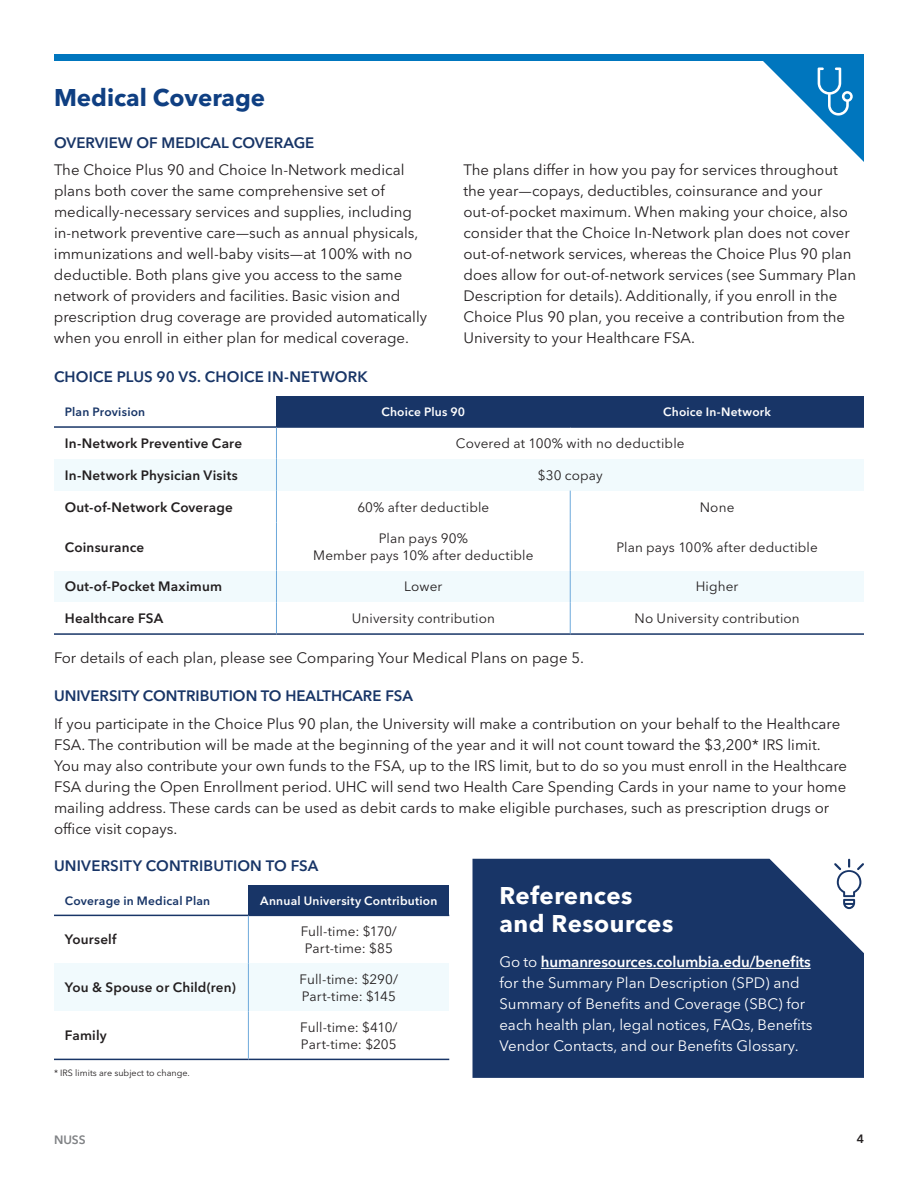
<style>
.page{position:relative;width:918px;height:1188px;background:#fff}
.page>*{position:absolute;margin:0;border:0;box-sizing:border-box;transform-origin:0 0}
.t1{font:700 24px/28.5px "Avenir Next LT Pro";letter-spacing:.02em;color:#fff}
.t2{font:700 24px "Avenir Next LT Pro";color:#0f3f82}
.t3{font:15px/21px "Avenir Next LT Pro";color:#231f20}
.t4{font:15px/21px "Avenir Next LT Pro";color:#fff}
.t5{font:600 15px "Avenir Next LT Pro";color:#183567}
.t6{font:13.5px/16.2px "Avenir Next LT Pro";letter-spacing:.01em;color:#231f20;text-align:center}
.t7{font:600 13.5px "Avenir Next LT Pro";letter-spacing:.015em;color:#231f20}
.t8{font:600 12px "Avenir Next LT Pro";letter-spacing:.02em;color:#fff}
.t9{font:600 12px "Avenir Next LT Pro";letter-spacing:.02em;color:#183567}
.t10{font:600 12px "Avenir Next LT Pro";color:#808285}
.t11{font:600 12px "Avenir Next LT Pro";color:#231f20}
.t12{font:9px "Avenir Next LT Pro";color:#231f20}
.s1{font-weight:600}
</style>
<div class="page">
<div style="left:472px;top:859px;width:392px;height:219px;background:#183567"></div>
<hr style="left:541px;top:968px;width:270px;height:1px;background:#fff">
<svg style="left:834px;top:859px;width:30px;height:50px"></svg>
<div style="left:276px;top:396px;width:294px;height:31px;background:#183567"></div>
<div style="left:570px;top:396px;width:294px;height:31px;background:#183567"></div>
<div style="left:54px;top:459px;width:222px;height:32px;background:#f1fafd"></div>
<div style="left:276px;top:459px;width:588px;height:32px;background:#f1fafd"></div>
<div style="left:54px;top:570px;width:222px;height:32px;background:#f1fafd"></div>
<div style="left:276px;top:570px;width:294px;height:32px;background:#f1fafd"></div>
<div style="left:570px;top:570px;width:294px;height:32px;background:#f1fafd"></div>
<hr style="left:54px;top:633px;width:222px;height:2px;background:#183567">
<hr style="left:276px;top:633px;width:294px;height:2px;background:#183567">
<hr style="left:570px;top:633px;width:294px;height:2px;background:#183567">
<hr style="left:54px;top:426px;width:222px;height:2px;background:#183567">
<hr style="left:276px;top:426px;width:294px;height:2px;background:#183567">
<hr style="left:570px;top:426px;width:294px;height:2px;background:#183567">
<hr style="left:276px;top:428px;width:1px;height:31px;background:#6da9db">
<hr style="left:276px;top:459px;width:1px;height:32px;background:#6da9db">
<hr style="left:276px;top:491px;width:1px;height:31px;background:#6da9db">
<hr style="left:570px;top:491px;width:1px;height:31px;background:#6da9db">
<hr style="left:276px;top:522px;width:1px;height:48px;background:#6da9db">
<hr style="left:570px;top:522px;width:1px;height:48px;background:#6da9db">
<hr style="left:276px;top:570px;width:1px;height:32px;background:#6da9db">
<hr style="left:570px;top:570px;width:1px;height:32px;background:#6da9db">
<hr style="left:276px;top:602px;width:1px;height:31px;background:#6da9db">
<hr style="left:570px;top:602px;width:1px;height:31px;background:#6da9db">
<div style="left:248px;top:885px;width:201px;height:30px;background:#183567"></div>
<div style="left:54px;top:963px;width:194px;height:48px;background:#f1fafd"></div>
<div style="left:248px;top:963px;width:201px;height:48px;background:#f1fafd"></div>
<hr style="left:54px;top:1059px;width:194px;height:1px;background:#183567">
<hr style="left:248px;top:1059px;width:201px;height:1px;background:#183567">
<hr style="left:54px;top:915px;width:194px;height:1px;background:#183567">
<hr style="left:248px;top:915px;width:201px;height:1px;background:#183567">
<hr style="left:248px;top:916px;width:1px;height:47px;background:#6da9db">
<hr style="left:248px;top:963px;width:1px;height:48px;background:#6da9db">
<hr style="left:248px;top:1011px;width:1px;height:48px;background:#6da9db">
<div style="left:54px;top:54px;width:810px;height:7px;background:#0076be"></div>
<svg style="left:763px;top:61px;width:101px;height:101px"></svg>
<h1 class="t2" style="left:54px;top:83px;width:213px">Medical Coverage</h1>
<p class="t5" style="left:54px;top:133px;width:262px">OVERVIEW OF MEDICAL COVERAGE</p>
<p class="t3" style="left:54px;top:160px;width:375px">The Choice Plus 90 and Choice In-Network medical plans both cover the same comprehensive set of medically-necessary services and supplies, including in-network preventive care—such as annual physicals, immunizations and well-baby visits—at 100% with no deductible. Both plans give you access to the same network of providers and facilities. Basic vision and prescription drug coverage are provided automatically when you enroll in either plan for medical coverage.</p>
<p class="t3" style="left:463px;top:160px;width:394px">The plans differ in how you pay for services throughout the year—copays, deductibles, coinsurance and your out-of-pocket maximum. When making your choice, also consider that the Choice In-Network plan does not cover out-of-network services, whereas the Choice Plus 90 plan does allow for out-of-network services (see Summary Plan Description for details). Additionally, if you enroll in the Choice Plus 90 plan, you receive a contribution from the University to your Healthcare FSA.</p>
<p class="t5" style="left:54px;top:368px;width:315px">CHOICE PLUS 90 VS. CHOICE IN-NETWORK</p>
<p class="t9" style="left:65px;top:405px;width:82px">Plan Provision</p>
<p class="t8" style="left:381px;top:405px;width:85px">Choice Plus 90</p>
<p class="t8" style="left:663px;top:405px;width:109px">Choice In-Network</p>
<p class="t7" style="left:65px;top:435px;width:179px">In-Network Preventive Care</p>
<p class="t6" style="left:456px;top:435px;width:230px">Covered at 100% with no deductible</p>
<p class="t7" style="left:65px;top:467px;width:175px">In-Network Physician Visits</p>
<p class="t6" style="left:538px;top:467px;width:66px">$30 copay</p>
<p class="t7" style="left:65px;top:499px;width:170px">Out-of-Network Coverage</p>
<p class="t6" style="left:357px;top:499px;width:133px">60% after deductible</p>
<p class="t6" style="left:700px;top:499px;width:36px">None</p>
<p class="t7" style="left:65px;top:539px;width:81px">Coinsurance</p>
<p class="t6" style="left:313px;top:531px;width:222px">Plan pays 90%<br>Member pays 10% after deductible</p>
<p class="t6" style="left:616px;top:539px;width:203px">Plan pays 100% after deductible</p>
<p class="t7" style="left:65px;top:579px;width:159px">Out-of-Pocket Maximum</p>
<p class="t6" style="left:404px;top:579px;width:40px">Lower</p>
<p class="t6" style="left:696px;top:579px;width:44px">Higher</p>
<p class="t7" style="left:65px;top:610px;width:100px">Healthcare FSA</p>
<p class="t6" style="left:352px;top:610px;width:145px">University contribution</p>
<p class="t6" style="left:635px;top:610px;width:167px">No University contribution</p>
<p class="t3" style="left:54px;top:648px;width:532px">For details of each plan, please see Comparing Your Medical Plans on page 5.</p>
<p class="t5" style="left:54px;top:686px;width:361px">UNIVERSITY CONTRIBUTION TO HEALTHCARE FSA</p>
<p class="t3" style="left:54px;top:713px;width:795px">If you participate in the Choice Plus 90 plan, the University will make a contribution on your behalf to the Healthcare FSA. The contribution will be made at the beginning of the year and it will not count toward the $3,200* IRS limit.<br>You may also contribute your own funds to the FSA, up to the IRS limit, but to do so you must enroll in the Healthcare FSA during the Open Enrollment period. UHC will send two Health Care Spending Cards in your name to your home mailing address. These cards can be used as debit cards to make eligible purchases, such as prescription drugs or office visit copays.</p>
<p class="t5" style="left:54px;top:857px;width:266px">UNIVERSITY CONTRIBUTION TO FSA</p>
<p class="t9" style="left:65px;top:893px;width:147px">Coverage in Medical Plan</p>
<p class="t8" style="left:260px;top:893px;width:179px">Annual University Contribution</p>
<p class="t7" style="left:65px;top:932px;width:53px">Yourself</p>
<p class="t6" style="left:301px;top:924px;width:98px">Full-time: $170/<br>Part-time: $85</p>
<p class="t7" style="left:65px;top:980px;width:172px">You &amp; Spouse or Child(ren)</p>
<p class="t6" style="left:300px;top:972px;width:100px;text-align:left">Full-time: $290/<br>Part-time: $145</p>
<p class="t7" style="left:65px;top:1028px;width:44px">Family</p>
<p class="t6" style="left:300px;top:1020px;width:99px;text-align:left">Full-time: $410/<br>Part-time: $205</p>
<p class="t12" style="left:54px;top:1068px;width:137px">* IRS limits are subject to change.</p>
<h1 class="t1" style="left:500px;top:881px;width:175px">References and Resources</h1>
<p class="t4" style="left:500px;top:951px;width:315px">Go to <span class="s1">humanresources.columbia.edu/benefits </span>for the Summary Plan Description (SPD) and Summary of Benefits and Coverage (SBC) for each health plan, legal notices, FAQs, Benefits Vendor Contacts, and our Benefits Glossary.</p>
<p class="t10" style="left:54px;top:1133px;width:33px">NUSS</p>
<p class="t11" style="left:857px;top:1132px;width:9px">4</p>
</div>
